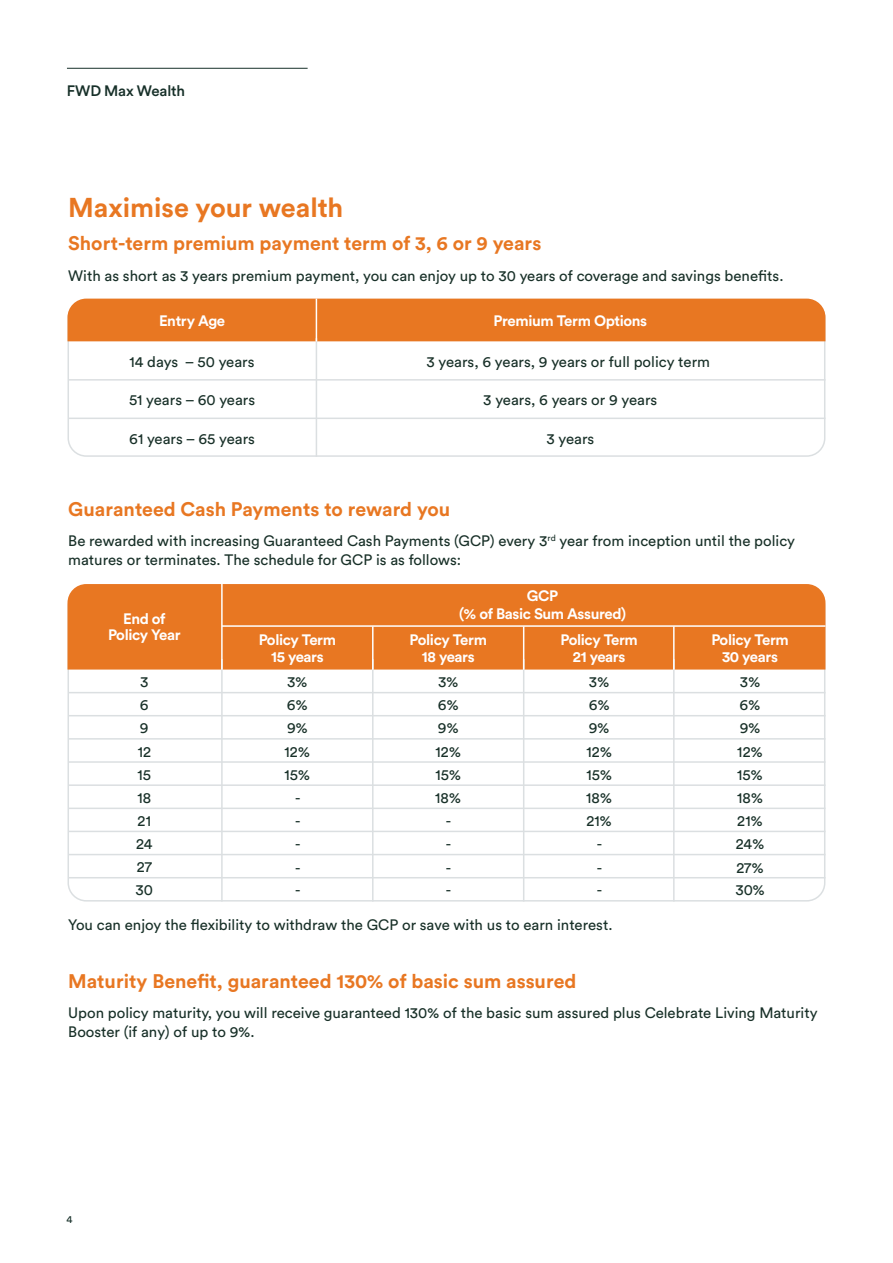
<style>
.page{position:relative;width:893px;height:1263px;background:#fff}
.page>*{position:absolute;margin:0;border:0;box-sizing:border-box;transform-origin:0 0}
.t1{font:700 27px "FWD Circular";color:#e87722}
.t2{font:700 19.5px "FWD Circular";color:#e87722}
.t3{font:15px/19.5px "FWD Circular";color:#183028}
.t4{font:700 15px/16.5px "FWD Circular";letter-spacing:-.025em;color:#fff;text-align:center}
.t5{font:500 15px "FWD Circular";letter-spacing:-.005em;color:#173029}
.t6{font:10.5px "FWD Circular";color:#173029}
</style>
<div class="page">
<div style="left:67px;top:299px;width:758px;height:158px;border:2px solid #dbdfe1;border-radius:18px"></div>
<div style="left:67px;top:299px;width:758px;height:42px;background:#e87722"></div>
<div style="left:68px;top:584px;width:757px;height:85px;background:#e87722"></div>
<hr style="left:316px;top:338px;width:1px;height:119px;background:#dbdfe1">
<hr style="left:221px;top:659px;width:2px;height:242px;background:#dbdfe1">
<hr style="left:372px;top:659px;width:2px;height:242px;background:#dbdfe1">
<hr style="left:523px;top:659px;width:1px;height:242px;background:#dbdfe1">
<hr style="left:673px;top:659px;width:2px;height:242px;background:#dbdfe1">
<hr style="left:68px;top:379px;width:757px;height:2px;background:#dbdfe1">
<hr style="left:68px;top:418px;width:757px;height:1px;background:#dbdfe1">
<hr style="left:68px;top:692px;width:757px;height:1px;background:#dbdfe1">
<hr style="left:68px;top:807px;width:757px;height:2px;background:#dbdfe1">
<hr style="left:68px;top:715px;width:757px;height:1px;background:#dbdfe1">
<hr style="left:68px;top:831px;width:757px;height:1px;background:#dbdfe1">
<hr style="left:68px;top:738px;width:757px;height:2px;background:#dbdfe1">
<hr style="left:68px;top:854px;width:757px;height:1px;background:#dbdfe1">
<hr style="left:68px;top:761px;width:757px;height:2px;background:#dbdfe1">
<hr style="left:68px;top:877px;width:757px;height:1px;background:#dbdfe1">
<hr style="left:68px;top:784px;width:757px;height:2px;background:#dbdfe1">
<hr style="left:222px;top:625px;width:603px;height:2px;background:#fff">
<hr style="left:67px;top:68px;width:241px;height:1px;background:#173029">
<hr style="left:316px;top:299px;width:1px;height:42px;background:#fff">
<hr style="left:221px;top:583px;width:2px;height:86px;background:#fff">
<hr style="left:372px;top:626px;width:2px;height:43px;background:#fff">
<hr style="left:523px;top:626px;width:1px;height:43px;background:#fff">
<hr style="left:673px;top:626px;width:2px;height:43px;background:#fff">
<p class="t5" style="left:67px;top:80px;width:120px">FWD Max Wealth</p>
<h1 class="t1" style="left:68px;top:189px;width:276px">Maximise your wealth</h1>
<h2 class="t2" style="left:68px;top:230px;width:475px">Short-term premium payment term of 3, 6 or 9 years</h2>
<p class="t3" style="left:68px;top:265px;width:717px">With as short as 3 years premium payment, you can enjoy up to 30 years of coverage and savings benefits.</p>
<p class="t4" style="left:159px;top:312px;width:68px">Entry Age</p>
<p class="t3" style="left:130px;top:351px;width:127px">14 days – 50 years</p>
<p class="t3" style="left:129px;top:389px;width:128px">51 years – 60 years</p>
<p class="t3" style="left:129px;top:428px;width:127px">61 years – 65 years</p>
<p class="t4" style="left:494px;top:312px;width:155px">Premium Term Options</p>
<p class="t3" style="left:426px;top:351px;width:285px">3 years, 6 years, 9 years or full policy term</p>
<p class="t3" style="left:483px;top:389px;width:176px">3 years, 6 years or 9 years</p>
<p class="t3" style="left:546px;top:428px;width:49px">3 years</p>
<h2 class="t2" style="left:68px;top:495px;width:384px">Guaranteed Cash Payments to reward you</h2>
<p class="t3" style="left:68px;top:530px;width:728px">Be rewarded with increasing Guaranteed Cash Payments (GCP) every 3<sup>rd</sup> year from inception until the policy matures or terminates. The schedule for GCP is as follows:</p>
<p class="t4" style="left:108px;top:610px;width:74px">End of<br>Policy Year</p>
<p class="t4" style="left:459px;top:586px;width:169px;line-height:18px">GCP<br>(% of Basic Sum Assured)</p>
<p class="t4" style="left:259px;top:631px;width:79px">Policy Term<br>15 years</p>
<p class="t4" style="left:410px;top:631px;width:79px">Policy Term<br>18 years</p>
<p class="t4" style="left:560px;top:631px;width:79px">Policy Term<br>21 years</p>
<p class="t4" style="left:711px;top:631px;width:79px">Policy Term<br>30 years</p>
<p class="t3" style="left:140px;top:671px;width:10px">3</p>
<p class="t3" style="left:287px;top:671px;width:22px">3%</p>
<p class="t3" style="left:438px;top:671px;width:22px">3%</p>
<p class="t3" style="left:589px;top:671px;width:22px">3%</p>
<p class="t3" style="left:740px;top:671px;width:22px">3%</p>
<p class="t3" style="left:140px;top:694px;width:10px">6</p>
<p class="t3" style="left:287px;top:694px;width:22px">6%</p>
<p class="t3" style="left:438px;top:694px;width:22px">6%</p>
<p class="t3" style="left:589px;top:694px;width:22px">6%</p>
<p class="t3" style="left:740px;top:694px;width:22px">6%</p>
<p class="t3" style="left:140px;top:718px;width:10px">9</p>
<p class="t3" style="left:287px;top:718px;width:22px">9%</p>
<p class="t3" style="left:438px;top:718px;width:22px">9%</p>
<p class="t3" style="left:589px;top:718px;width:22px">9%</p>
<p class="t3" style="left:740px;top:718px;width:22px">9%</p>
<p class="t3" style="left:138px;top:741px;width:15px">12</p>
<p class="t3" style="left:285px;top:741px;width:27px">12%</p>
<p class="t3" style="left:435px;top:741px;width:27px">12%</p>
<p class="t3" style="left:586px;top:741px;width:27px">12%</p>
<p class="t3" style="left:737px;top:741px;width:27px">12%</p>
<p class="t3" style="left:138px;top:764px;width:15px">15</p>
<p class="t3" style="left:285px;top:764px;width:27px">15%</p>
<p class="t3" style="left:435px;top:764px;width:27px">15%</p>
<p class="t3" style="left:586px;top:764px;width:27px">15%</p>
<p class="t3" style="left:737px;top:764px;width:27px">15%</p>
<p class="t3" style="left:137px;top:787px;width:15px">18</p>
<p class="t3" style="left:295px;top:787px;width:7px">-</p>
<p class="t3" style="left:435px;top:787px;width:27px">18%</p>
<p class="t3" style="left:586px;top:787px;width:27px">18%</p>
<p class="t3" style="left:737px;top:787px;width:27px">18%</p>
<p class="t3" style="left:138px;top:810px;width:15px">21</p>
<p class="t3" style="left:295px;top:810px;width:7px">-</p>
<p class="t3" style="left:446px;top:810px;width:7px">-</p>
<p class="t3" style="left:586px;top:810px;width:27px">21%</p>
<p class="t3" style="left:737px;top:810px;width:27px">21%</p>
<p class="t3" style="left:136px;top:833px;width:18px">24</p>
<p class="t3" style="left:295px;top:834px;width:7px">-</p>
<p class="t3" style="left:446px;top:834px;width:7px">-</p>
<p class="t3" style="left:597px;top:834px;width:7px">-</p>
<p class="t3" style="left:736px;top:834px;width:30px">24%</p>
<p class="t3" style="left:137px;top:856px;width:17px">27</p>
<p class="t3" style="left:295px;top:857px;width:7px">-</p>
<p class="t3" style="left:446px;top:857px;width:7px">-</p>
<p class="t3" style="left:597px;top:857px;width:7px">-</p>
<p class="t3" style="left:736px;top:857px;width:29px">27%</p>
<p class="t3" style="left:136px;top:880px;width:19px">30</p>
<p class="t3" style="left:295px;top:880px;width:7px">-</p>
<p class="t3" style="left:446px;top:880px;width:7px">-</p>
<p class="t3" style="left:597px;top:880px;width:7px">-</p>
<p class="t3" style="left:735px;top:880px;width:31px">30%</p>
<p class="t3" style="left:68px;top:914px;width:546px">You can enjoy the flexibility to withdraw the GCP or save with us to earn interest.</p>
<h2 class="t2" style="left:68px;top:967px;width:510px">Maturity Benefit, guaranteed 130% of basic sum assured</h2>
<p class="t3" style="left:68px;top:1002px;width:751px">Upon policy maturity, you will receive guaranteed 130% of the basic sum assured plus Celebrate Living Maturity<br>Booster (if any) of up to 9%.</p>
<p class="t6" style="left:66px;top:1212px;width:8px">4</p>
</div>
